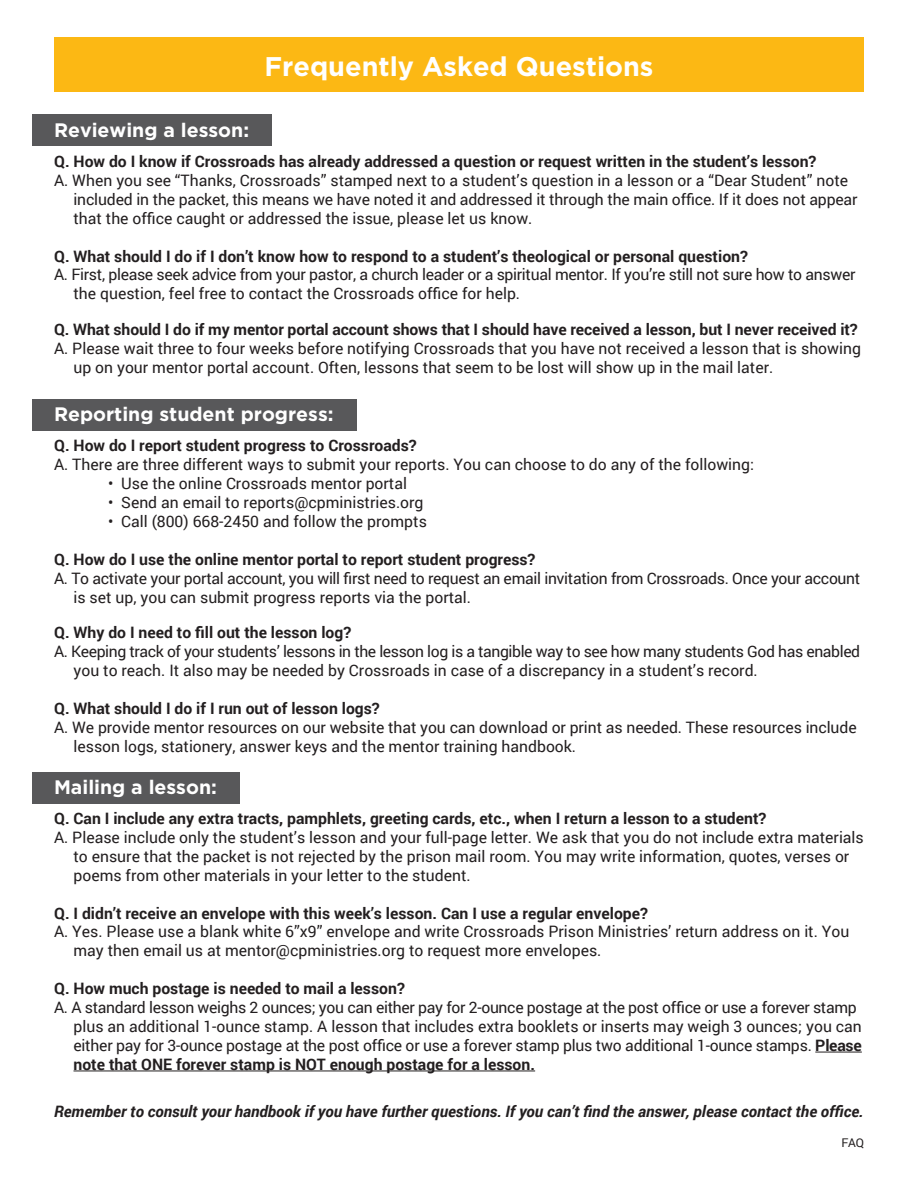
<style>
.page{position:relative;width:918px;height:1188px;background:#fff}
.page>*{position:absolute;margin:0;border:0;box-sizing:border-box;transform-origin:0 0}
.t1{font:700 27px "Gotham";color:#fff}
.t2{font:700 19.5px "Gotham";color:#fff}
.t3{font:15.75px/18.9px "Roboto";color:#231f20}
.t4{font:700 15.75px "Roboto";color:#231f20}
.t5{font:15.75px/18.9px "Roboto";letter-spacing:-.02em;color:#231f20}
.t6{font:15.75px/18.9px "Roboto";letter-spacing:-.025em;color:#231f20}
.t7{font:italic 700 15.75px "Roboto";color:#231f20}
.t8{font:12px "Roboto";color:#231f20}
.s1{font-weight:700}
</style>
<div class="page">
<div style="left:32px;top:772px;width:208px;height:31px;background:#58585a"></div>
<div style="left:32px;top:399px;width:324px;height:32px;background:#58585a"></div>
<div style="left:32px;top:114px;width:240px;height:31px;background:#58585a"></div>
<div style="left:54px;top:38px;width:810px;height:54px;background:#fcb814"></div>
<hr style="left:815px;top:1052px;width:47px;height:1px;background:#231f20">
<hr style="left:74px;top:1071px;width:461px;height:1px;background:#231f20">
<p class="t1" style="left:265px;top:48px;width:390px">Frequently Asked Questions</p>
<p class="t2" style="left:54px;top:117px;width:197px">Reviewing a lesson:</p>
<p class="t4" style="left:54px;top:150px;width:764px">Q. How do I know if Crossroads has already addressed a question or request written in the student’s lesson?</p>
<p class="t3" style="left:74px;top:170px;width:786px;text-indent:-20px">A. When you see “Thanks, Crossroads” stamped next to a student’s question in a lesson or a “Dear Student” note included in the packet, this means we have noted it and addressed it through the main office. If it does not appear that the office caught or addressed the issue, please let us know.</p>
<p class="t4" style="left:54px;top:245px;width:695px">Q. What should I do if I don’t know how to respond to a student’s theological or personal question?</p>
<p class="t5" style="left:74px;top:265px;width:783px;text-indent:-20px">A. First, please seek advice from your pastor, a church leader or a spiritual mentor. If you’re still not sure how to answer the question, feel free to contact the Crossroads office for help.</p>
<p class="t4" style="left:54px;top:318px;width:805px">Q. What should I do if my mentor portal account shows that I should have received a lesson, but I never received it?</p>
<p class="t3" style="left:74px;top:338px;width:789px;text-indent:-20px">A. Please wait three to four weeks before notifying Crossroads that you have not received a lesson that is showing up on your mentor portal account. Often, lessons that seem to be lost will show up in the mail later.</p>
<p class="t2" style="left:54px;top:402px;width:281px">Reporting student progress:</p>
<p class="t4" style="left:54px;top:435px;width:364px">Q. How do I report student progress to Crossroads?</p>
<p class="t3" style="left:54px;top:455px;width:702px">A. There are three different ways to submit your reports. You can choose to do any of the following:</p>
<p class="t3" style="left:108px;top:474px;width:301px">• Use the online Crossroads mentor portal</p>
<p class="t3" style="left:108px;top:493px;width:317px">• Send an email to reports@cpministries.org</p>
<p class="t3" style="left:108px;top:511px;width:320px">• Call (800) 668-2450 and follow the prompts</p>
<p class="t4" style="left:54px;top:548px;width:483px">Q. How do I use the online mentor portal to report student progress?</p>
<p class="t5" style="left:74px;top:568px;width:788px;text-indent:-20px">A. To activate your portal account, you will first need to request an email invitation from Crossroads. Once your account is set up, you can submit progress reports via the portal.</p>
<p class="t4" style="left:54px;top:622px;width:299px">Q. Why do I need to fill out the lesson log?</p>
<p class="t6" style="left:74px;top:642px;width:788px;text-indent:-20px">A. Keeping track of your students’ lessons in the lesson log is a tangible way to see how many students God has enabled you to reach. It also may be needed by Crossroads in case of a discrepancy in a student’s record.</p>
<p class="t4" style="left:54px;top:697px;width:327px">Q. What should I do if I run out of lesson logs?</p>
<p class="t3" style="left:74px;top:717px;width:785px;text-indent:-20px">A. We provide mentor resources on our website that you can download or print as needed. These resources include lesson logs, stationery, answer keys and the mentor training handbook.</p>
<p class="t2" style="left:54px;top:774px;width:164px">Mailing a lesson:</p>
<p class="t4" style="left:54px;top:807px;width:714px">Q. Can I include any extra tracts, pamphlets, greeting cards, etc., when I return a lesson to a student?</p>
<p class="t3" style="left:74px;top:827px;width:792px;text-indent:-20px">A. Please include only the student’s lesson and your full-page letter. We ask that you do not include extra materials to ensure that the packet is not rejected by the prison mail room. You may write information, quotes, verses or poems from other materials in your letter to the student.</p>
<p class="t4" style="left:54px;top:902px;width:596px">Q. I didn’t receive an envelope with this week’s lesson. Can I use a regular envelope?</p>
<p class="t3" style="left:74px;top:922px;width:777px;text-indent:-20px">A. Yes. Please use a blank white 6”x9” envelope and write Crossroads Prison Ministries’ return address on it. You may then email us at mentor@cpministries.org to request more envelopes.</p>
<p class="t4" style="left:54px;top:977px;width:352px">Q. How much postage is needed to mail a lesson?</p>
<p class="t3" style="left:74px;top:997px;width:790px;text-indent:-20px">A. A standard lesson weighs 2 ounces; you can either pay for 2-ounce postage at the post office or use a forever stamp plus an additional 1-ounce stamp. A lesson that includes extra booklets or inserts may weigh 3 ounces; you can either pay for 3-ounce postage at the post office or use a forever stamp plus two additional 1-ounce stamps. <span class="s1">Please note that ONE forever stamp is NOT enough postage for a lesson.</span></p>
<p class="t7" style="left:54px;top:1100px;width:811px">Remember to consult your handbook if you have further questions. If you can’t find the answer, please contact the office.</p>
<p class="t8" style="left:841px;top:1134px;width:24px">FAQ</p>
</div>
